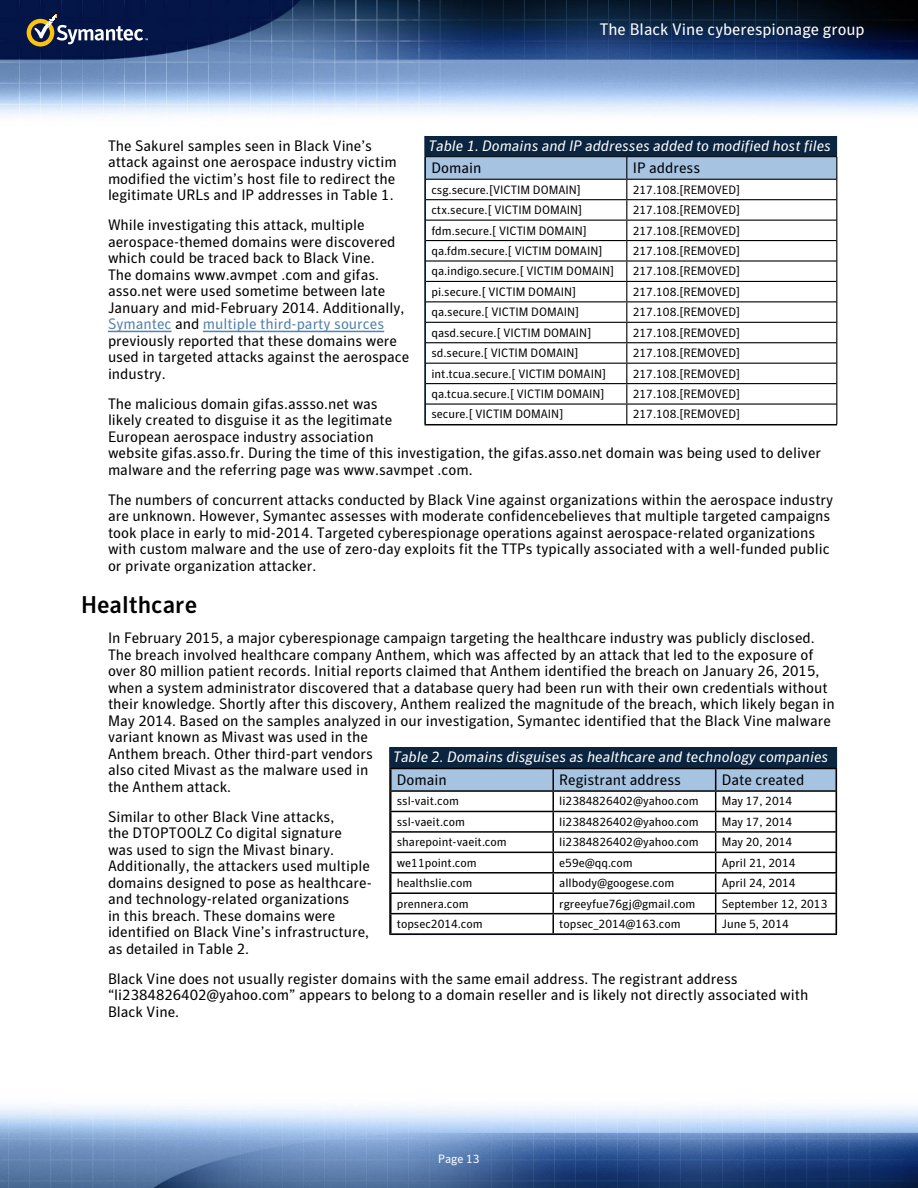
<style>
.page{position:relative;width:918px;height:1188px;background:#fff}
.page>*{position:absolute;margin:0;border:0;box-sizing:border-box;transform-origin:0 0}
.t1{font:500 24px "Symantec Sans";color:#000}
.t2{font:16.5px "Symantec Sans";color:#fff}
.t3{font:15px/16.5px "Symantec Sans";color:#000}
.t4{font:italic 15px "Symantec Sans";color:#fff}
.t5{font:12px "Symantec Sans";color:#000}
.t6{font:12px "Symantec Sans";color:#fff}
.s1{color:#5482ab}
</style>
<div class="page">
<img style="left:0;top:0;width:918px;height:1188px">
<svg style="left:27px;top:15px;width:121px;height:32px;background:#434b62"></svg>
<hr style="left:108px;top:331px;width:64px;height:1px;background:#5482ab">
<hr style="left:203px;top:331px;width:181px;height:1px;background:#5482ab">
<hr style="left:424px;top:157px;width:1px;height:268px;background:#0b2540">
<hr style="left:424px;top:425px;width:413px;height:1px;background:#0b2540">
<hr style="left:425px;top:424px;width:202px;height:1px;background:#000">
<hr style="left:627px;top:424px;width:210px;height:1px;background:#000">
<svg style="left:424px;top:136px;width:414px;height:288px"></svg>
<hr style="left:389px;top:768px;width:1px;height:166px;background:#0b2540">
<hr style="left:389px;top:934px;width:448px;height:1px;background:#0b2540">
<svg style="left:389px;top:747px;width:448px;height:186px"></svg>
<hr style="left:390px;top:933px;width:163px;height:2px;background:#000">
<hr style="left:553px;top:933px;width:163px;height:2px;background:#000">
<hr style="left:716px;top:933px;width:121px;height:2px;background:#000">
<p class="t2" style="left:600px;top:19px;width:266px">The Black Vine cyberespionage group</p>
<p class="t3" style="left:108px;top:137px;width:290px">The Sakurel samples seen in Black Vine’s attack against one aerospace industry victim modified the victim’s host file to redirect the legitimate URLs and IP addresses in Table 1.</p>
<p class="t3" style="left:108px;top:217px;width:303px">While investigating this attack, multiple aerospace-themed domains were discovered which could be traced back to Black Vine.<br>The domains www.avmpet .com and gifas. asso.net were used sometime between late January and mid-February 2014. Additionally, <span class="s1">Symantec</span> and <span class="s1">multiple third-party sources </span>previously reported that these domains were used in targeted attacks against the aerospace industry.</p>
<p class="t3" style="left:108px;top:395px;width:715px">The malicious domain gifas.assso.net was<br>likely created to disguise it as the legitimate<br>European aerospace industry association<br>website gifas.asso.fr. During the time of this investigation, the gifas.asso.net domain was being used to deliver malware and the referring page was www.savmpet .com.</p>
<p class="t3" style="left:108px;top:491px;width:727px">The numbers of concurrent attacks conducted by Black Vine against organizations within the aerospace industry are unknown. However, Symantec assesses with moderate confidencebelieves that multiple targeted campaigns took place in early to mid-2014. Targeted cyberespionage operations against aerospace-related organizations with custom malware and the use of zero-day exploits fit the TTPs typically associated with a well-funded public or private organization attacker.</p>
<h1 class="t1" style="left:81px;top:591px;width:118px">Healthcare</h1>
<p class="t3" style="left:108px;top:630px;width:728px">In February 2015, a major cyberespionage campaign targeting the healthcare industry was publicly disclosed.<br>The breach involved healthcare company Anthem, which was affected by an attack that led to the exposure of over 80 million patient records. Initial reports claimed that Anthem identified the breach on January 26, 2015, when a system administrator discovered that a database query had been run with their own credentials without their knowledge. Shortly after this discovery, Anthem realized the magnitude of the breach, which likely began in May 2014. Based on the samples analyzed in our investigation, Symantec identified that the Black Vine malware variant known as Mivast was used in the<br>Anthem breach. Other third-part vendors<br>also cited Mivast as the malware used in<br>the Anthem attack.</p>
<p class="t3" style="left:108px;top:808px;width:265px">Similar to other Black Vine attacks,<br>the DTOPTOOLZ Co digital signature<br>was used to sign the Mivast binary.<br>Additionally, the attackers used multiple domains designed to pose as healthcare&shy;and technology-related organizations<br>in this breach. These domains were identified on Black Vine’s infrastructure, as detailed in Table 2.</p>
<p class="t3" style="left:108px;top:970px;width:702px">Black Vine does not usually register domains with the same email address. The registrant address “li2384826402@yahoo.com” appears to belong to a domain reseller and is likely not directly associated with<br>Black Vine.</p>
<p class="t4" style="left:428px;top:137px;width:404px">Table 1. Domains and IP addresses added to modified host files</p>
<p class="t3" style="left:431px;top:160px;width:51px">Domain</p>
<p class="t3" style="left:633px;top:160px;width:69px">IP address</p>
<p class="t5" style="left:431px;top:182px;width:151px">csg.secure.[VICTIM DOMAIN]</p>
<p class="t5" style="left:633px;top:182px;width:109px">217.108.[REMOVED]</p>
<p class="t5" style="left:431px;top:203px;width:152px">ctx.secure.[ VICTIM DOMAIN]</p>
<p class="t5" style="left:633px;top:203px;width:109px">217.108.[REMOVED]</p>
<p class="t5" style="left:431px;top:223px;width:157px">fdm.secure.[ VICTIM DOMAIN]</p>
<p class="t5" style="left:633px;top:223px;width:109px">217.108.[REMOVED]</p>
<p class="t5" style="left:431px;top:244px;width:173px">qa.fdm.secure.[ VICTIM DOMAIN]</p>
<p class="t5" style="left:633px;top:244px;width:109px">217.108.[REMOVED]</p>
<p class="t5" style="left:431px;top:264px;width:184px">qa.indigo.secure.[ VICTIM DOMAIN]</p>
<p class="t5" style="left:633px;top:264px;width:109px">217.108.[REMOVED]</p>
<p class="t5" style="left:431px;top:285px;width:146px">pi.secure.[ VICTIM DOMAIN]</p>
<p class="t5" style="left:633px;top:285px;width:109px">217.108.[REMOVED]</p>
<p class="t5" style="left:431px;top:305px;width:149px">qa.secure.[ VICTIM DOMAIN]</p>
<p class="t5" style="left:633px;top:305px;width:109px">217.108.[REMOVED]</p>
<p class="t5" style="left:431px;top:326px;width:161px">qasd.secure.[ VICTIM DOMAIN]</p>
<p class="t5" style="left:633px;top:326px;width:109px">217.108.[REMOVED]</p>
<p class="t5" style="left:431px;top:346px;width:149px">sd.secure.[ VICTIM DOMAIN]</p>
<p class="t5" style="left:633px;top:346px;width:109px">217.108.[REMOVED]</p>
<p class="t5" style="left:431px;top:366px;width:176px">int.tcua.secure.[ VICTIM DOMAIN]</p>
<p class="t5" style="left:633px;top:366px;width:109px">217.108.[REMOVED]</p>
<p class="t5" style="left:431px;top:387px;width:175px">qa.tcua.secure.[ VICTIM DOMAIN]</p>
<p class="t5" style="left:633px;top:387px;width:109px">217.108.[REMOVED]</p>
<p class="t5" style="left:431px;top:407px;width:133px">secure.[ VICTIM DOMAIN]</p>
<p class="t5" style="left:633px;top:407px;width:109px">217.108.[REMOVED]</p>
<p class="t4" style="left:393px;top:748px;width:437px">Table 2. Domains disguises as healthcare and technology companies</p>
<p class="t3" style="left:397px;top:771px;width:51px">Domain</p>
<p class="t3" style="left:559px;top:771px;width:123px">Registrant address</p>
<p class="t3" style="left:722px;top:771px;width:84px">Date created</p>
<p class="t5" style="left:397px;top:794px;width:64px">ssl-vait.com</p>
<p class="t5" style="left:559px;top:794px;width:141px">li2384826402@yahoo.com</p>
<p class="t5" style="left:722px;top:794px;width:72px">May 17, 2014</p>
<p class="t5" style="left:397px;top:815px;width:70px">ssl-vaeit.com</p>
<p class="t5" style="left:559px;top:815px;width:141px">li2384826402@yahoo.com</p>
<p class="t5" style="left:722px;top:815px;width:72px">May 17, 2014</p>
<p class="t5" style="left:397px;top:835px;width:111px">sharepoint-vaeit.com</p>
<p class="t5" style="left:559px;top:835px;width:141px">li2384826402@yahoo.com</p>
<p class="t5" style="left:722px;top:835px;width:72px">May 20, 2014</p>
<p class="t5" style="left:397px;top:856px;width:81px">we11point.com</p>
<p class="t5" style="left:559px;top:856px;width:75px">e59e@qq.com</p>
<p class="t5" style="left:722px;top:856px;width:75px">April 21, 2014</p>
<p class="t5" style="left:397px;top:876px;width:77px">healthslie.com</p>
<p class="t5" style="left:559px;top:876px;width:117px">allbody@googese.com</p>
<p class="t5" style="left:722px;top:876px;width:75px">April 24, 2014</p>
<p class="t5" style="left:397px;top:896px;width:73px">prennera.com</p>
<p class="t5" style="left:559px;top:896px;width:138px">rgreeyfue76gj@gmail.com</p>
<p class="t5" style="left:722px;top:896px;width:107px">September 12, 2013</p>
<p class="t5" style="left:397px;top:917px;width:87px">topsec2014.com</p>
<p class="t5" style="left:559px;top:917px;width:123px">topsec_2014@163.com</p>
<p class="t5" style="left:722px;top:917px;width:69px">June 5, 2014</p>
<p class="t6" style="left:438px;top:1152px;width:43px">Page 13</p>
</div>
